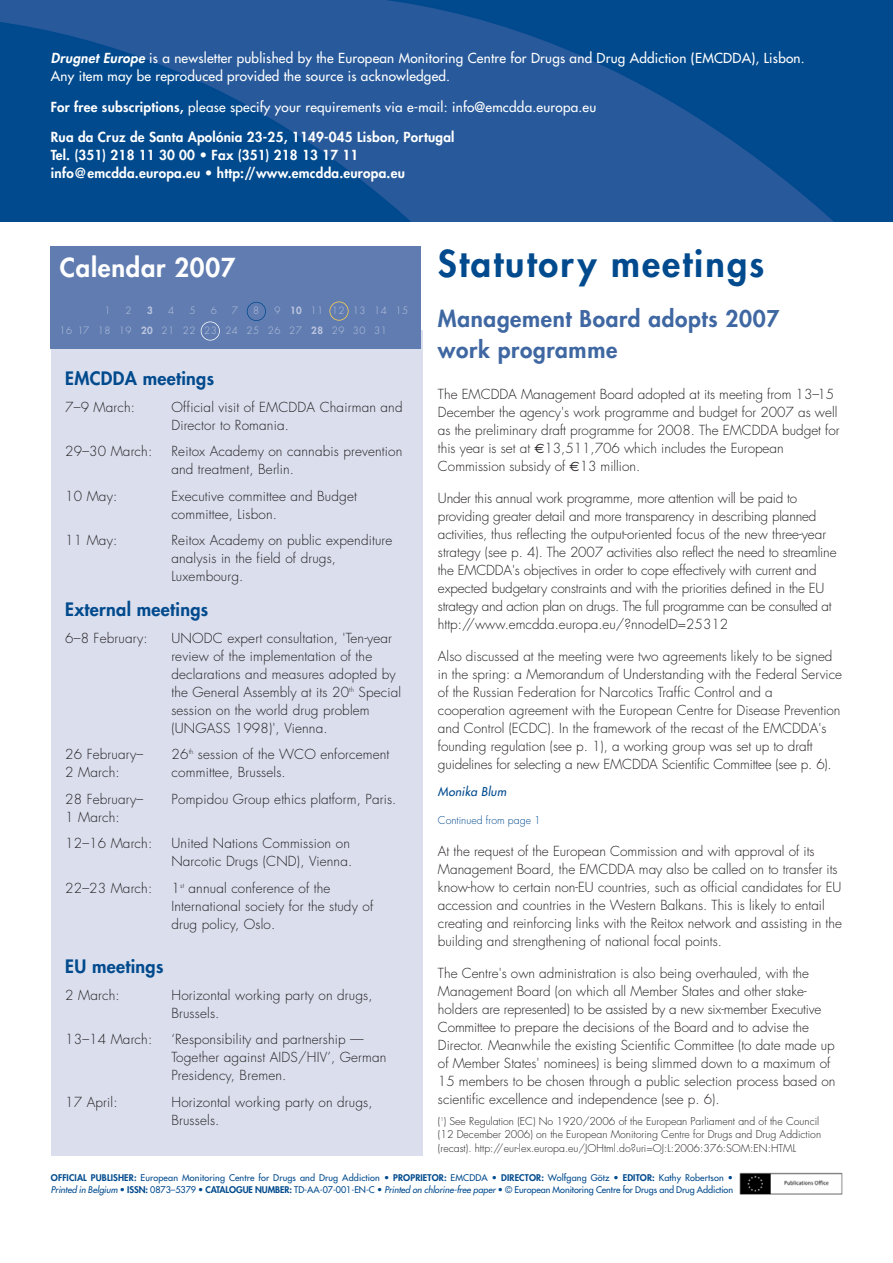
<style>
.page{position:relative;width:893px;height:1263px;background:#fff}
.page>*{position:absolute;margin:0;border:0;box-sizing:border-box;transform-origin:0 0}
.t1{font:800 36px "Futura";letter-spacing:.06em;color:#004a8d}
.t2{font:800 25.5px "Futura";letter-spacing:.03em;color:#fff}
.t3{font:800 22.5px/31.5px "Futura";letter-spacing:.03em;color:#3f67a2}
.t4{font:800 18px "Futura";letter-spacing:.015em;color:#004a8d}
.t5{font:300 13.5px/18px "Futura";color:#231f20}
.t6{font:13.5px/18px "Futura";letter-spacing:.015em;color:#fff}
.t7{font:800 13.5px/18px "Futura";letter-spacing:.015em;color:#fff}
.t8{font:italic 12px "Futura";color:#004a8d}
.t9{font:300 10.5px/13.5px "Futura";color:#231f20}
.t10{font:300 10.5px "Futura";color:#004a8d}
.t11{font:300 9.75px/19.5px "Futura";letter-spacing:.06em;color:#bdc6df}
.t12{font:800 9.75px "Futura";color:#bdc6df}
.t13{font:9px/12px "Futura";letter-spacing:.015em;color:#004a8d}
.s1{font-weight:800;font-style:italic}
.s2{font-weight:800}
.s3{font-family:"Euro Sans";font-weight:400}
.s4{font-style:italic}
</style>
<div class="page">
<div style="left:51px;top:330px;width:371px;height:825px;background:#dadeed"></div>
<svg style="left:0;top:0;width:892px;height:221px;background:#135193"></svg>
<div style="left:51px;top:247px;width:370px;height:102px;background:#607cb1"></div>
<div style="left:247px;top:302px;width:19px;height:19px;border:1px solid #004a8d;border-radius:50%"></div>
<div style="left:201px;top:322px;width:19px;height:19px;border:1px solid #fff;border-radius:50%"></div>
<div style="left:329px;top:302px;width:19px;height:19px;border:1px solid #ffd24e;border-radius:50%"></div>
<img style="left:739px;top:1173px;width:103px;height:22px">
<p class="t6" style="left:51px;top:50px;width:755px"><span class="s1">Drugnet Europe</span> is a newsletter published by the European Monitoring Centre for Drugs and Drug Addiction (EMCDDA), Lisbon.<br>Any item may be reproduced provided the source is acknowledged.</p>
<p class="t6" style="left:51px;top:99px;width:547px"><span class="s2">For free subscriptions,</span> please specify your requirements via e-mail: info@emcdda.europa.eu</p>
<p class="t7" style="left:51px;top:129px;width:405px">Rua da Cruz de Santa Apolónia 23-25, 1149-045 Lisbon, Portugal<br>Tel. (351) 218 11 30 00 • Fax (351) 218 13 17 11 info@emcdda.europa.eu • http://www.emcdda.europa.eu</p>
<h2 class="t2" style="left:60px;top:256px;width:177px">Calendar 2007</h2>
<p class="t11" style="left:104px;top:302px;width:8px">1</p>
<p class="t11" style="left:126px;top:302px;width:8px">2</p>
<p class="t12" style="left:147px;top:306px;width:7px">3</p>
<p class="t11" style="left:168px;top:302px;width:8px">4</p>
<p class="t11" style="left:189px;top:302px;width:8px">5</p>
<p class="t11" style="left:211px;top:302px;width:8px">6</p>
<p class="t11" style="left:232px;top:302px;width:8px">7</p>
<p class="t11" style="left:253px;top:302px;width:8px">8</p>
<p class="t11" style="left:59px;top:302px;width:350px;text-indent:215px">9 <span class="s2">10</span> 11 12 13 14 15<br>16 17 18 19 <span class="s2">20</span> 21 22 23 24 25 26 27 <span class="s2">28</span> 29 30 31</p>
<h3 class="t4" style="left:65px;top:370px;width:150px">EMCDDA meetings</h3>
<p class="t5" style="left:65px;top:399px;width:71px">7–9 March:</p>
<p class="t5" style="left:171px;top:399px;width:233px">Official visit of EMCDDA Chairman and<br>Director to Romania.</p>
<p class="t5" style="left:65px;top:444px;width:88px">29–30 March:</p>
<p class="t5" style="left:171px;top:444px;width:232px">Reitox Academy on cannabis prevention and treatment, Berlin.</p>
<p class="t5" style="left:65px;top:488px;width:53px">10 May:</p>
<p class="t5" style="left:171px;top:488px;width:187px">Executive committee and Budget committee, Lisbon.</p>
<p class="t5" style="left:65px;top:533px;width:53px">11 May:</p>
<p class="t5" style="left:171px;top:533px;width:222px">Reitox Academy on public expenditure analysis in the field of drugs,<br>Luxembourg.</p>
<h3 class="t4" style="left:65px;top:601px;width:144px">External meetings</h3>
<p class="t5" style="left:65px;top:630px;width:84px">6–8 February:</p>
<p class="t5" style="left:171px;top:630px;width:231px">UNODC expert consultation, 'Ten-year review of the implementation of the declarations and measures adopted by the General Assembly at its 20<sup>th</sup> Special session on the world drug problem (UNGASS 1998)', Vienna.</p>
<p class="t5" style="left:65px;top:747px;width:80px">26 February–</p>
<p class="t5" style="left:172px;top:747px;width:219px">26<sup>th</sup> session of the WCO enforcement</p>
<p class="t5" style="left:65px;top:765px;width:56px">2 March:</p>
<p class="t5" style="left:172px;top:765px;width:116px">committee, Brussels.</p>
<p class="t5" style="left:65px;top:791px;width:80px">28 February–</p>
<p class="t5" style="left:172px;top:791px;width:226px">Pompidou Group ethics platform, Paris.</p>
<p class="t5" style="left:65px;top:805px;width:88px;line-height:26.5px">1 March:<br>12–16 March:</p>
<p class="t5" style="left:171px;top:836px;width:182px">United Nations Commission on<br>Narcotic Drugs (CND), Vienna.</p>
<p class="t5" style="left:65px;top:880px;width:88px">22–23 March:</p>
<p class="t5" style="left:171px;top:880px;width:203px">1<sup>st</sup> annual conference of the<br>International society for the study of drug policy, Oslo.</p>
<h3 class="t4" style="left:65px;top:958px;width:100px">EU meetings</h3>
<p class="t5" style="left:65px;top:987px;width:56px">2 March:</p>
<p class="t5" style="left:171px;top:987px;width:203px">Horizontal working party on drugs,<br>Brussels.</p>
<p class="t5" style="left:65px;top:1032px;width:88px">13–14 March:</p>
<p class="t5" style="left:171px;top:1032px;width:216px">‘Responsibility and partnership —<br>Together against AIDS/HIV’, German<br>Presidency, Bremen.</p>
<p class="t5" style="left:65px;top:1094px;width:54px">17 April:</p>
<p class="t5" style="left:171px;top:1094px;width:203px">Horizontal working party on drugs,<br>Brussels.</p>
<h1 class="t1" style="left:438px;top:247px;width:327px">Statutory meetings</h1>
<h3 class="t3" style="left:438px;top:304px;width:343px">Management Board adopts 2007 work programme</h3>
<p class="t5" style="left:438px;top:386px;width:403px">The EMCDDA Management Board adopted at its meeting from 13–15<br>December the agency's work programme and budget for 2007 as well as the preliminary draft programme for 2008. The EMCDDA budget for this year is set at <span class="s3">€</span>13,511,706 which includes the European Commission subsidy of <span class="s3">€</span>13 million.</p>
<p class="t5" style="left:438px;top:490px;width:400px">Under this annual work programme, more attention will be paid to providing greater detail and more transparency in describing planned activities, thus reflecting the output-oriented focus of the new three-year strategy (see p. 4). The 2007 activities also reflect the need to streamline the EMCDDA's objectives in order to cope effectively with current and expected budgetary constraints and with the priorities defined in the EU strategy and action plan on drugs. The full programme can be consulted at http://www.emcdda.europa.eu/?nnodeID=25312</p>
<p class="t5" style="left:438px;top:648px;width:405px">Also discussed at the meeting were two agreements likely to be signed in the spring: a Memorandum of Understanding with the Federal Service of the Russian Federation for Narcotics Traffic Control and a cooperation agreement with the European Centre for Disease Prevention and Control (ECDC). In the framework of the recast of the EMCDDA's founding regulation (see p. 1), a working group was set up to draft guidelines for selecting a new EMCDDA Scientific Committee (see p. 6).</p>
<p class="t8" style="left:438px;top:785px;width:72px">Monika Blum</p>
<p class="t10" style="left:438px;top:816px;width:104px">Continued from page 1</p>
<p class="t5" style="left:438px;top:843px;width:405px">At the request of the European Commission and with approval of its Management Board, the EMCDDA may also be called on to transfer its know-how to certain non-EU countries, such as official candidates for EU accession and countries in the Western Balkans. This is likely to entail creating and reinforcing links with the Reitox network and assisting in the building and strengthening of national focal points.</p>
<p class="t5" style="left:438px;top:965px;width:399px">The Centre's own administration is also being overhauled, with the Management Board (on which all Member States and other stake&shy;holders are represented) to be assisted by a new six-member Executive Committee to prepare the decisions of the Board and to advise the Director. Meanwhile the existing Scientific Committee (to date made up of Member States' nominees) is being slimmed down to a maximum of 15 members to be chosen through a public selection process based on scientific excellence and independence (see p. 6).</p>
<p class="t9" style="left:438px;top:1115px;width:384px">(<sup>1</sup>) See Regulation (EC) No 1920/2006 of the European Parliament and of the Council (12 December 2006) on the European Monitoring Centre for Drugs and Drug Addiction (recast). http://eur-lex.europa.eu/JOHtml.do?uri=OJ:L:2006:376:SOM:EN:HTML</p>
<p class="t13" style="left:51px;top:1173px;width:683px"><span class="s2">OFFICIAL PUBLISHER:</span> European Monitoring Centre for Drugs and Drug Addiction • <span class="s2">PROPRIETOR:</span> EMCDDA • <span class="s2">DIRECTOR:</span> Wolfgang Götz • <span class="s2">EDITOR:</span> Kathy Robertson •<br><span class="s4">Printed in Belgium</span> <span class="s2">• ISSN:</span> 0873–5379 <span class="s2">• CATALOGUE NUMBER:</span> TD-AA-07-001-EN-C • <span class="s4">Printed on chlorine-free paper</span>• © European Monitoring Centre for Drugs and Drug Addiction</p>
</div>
